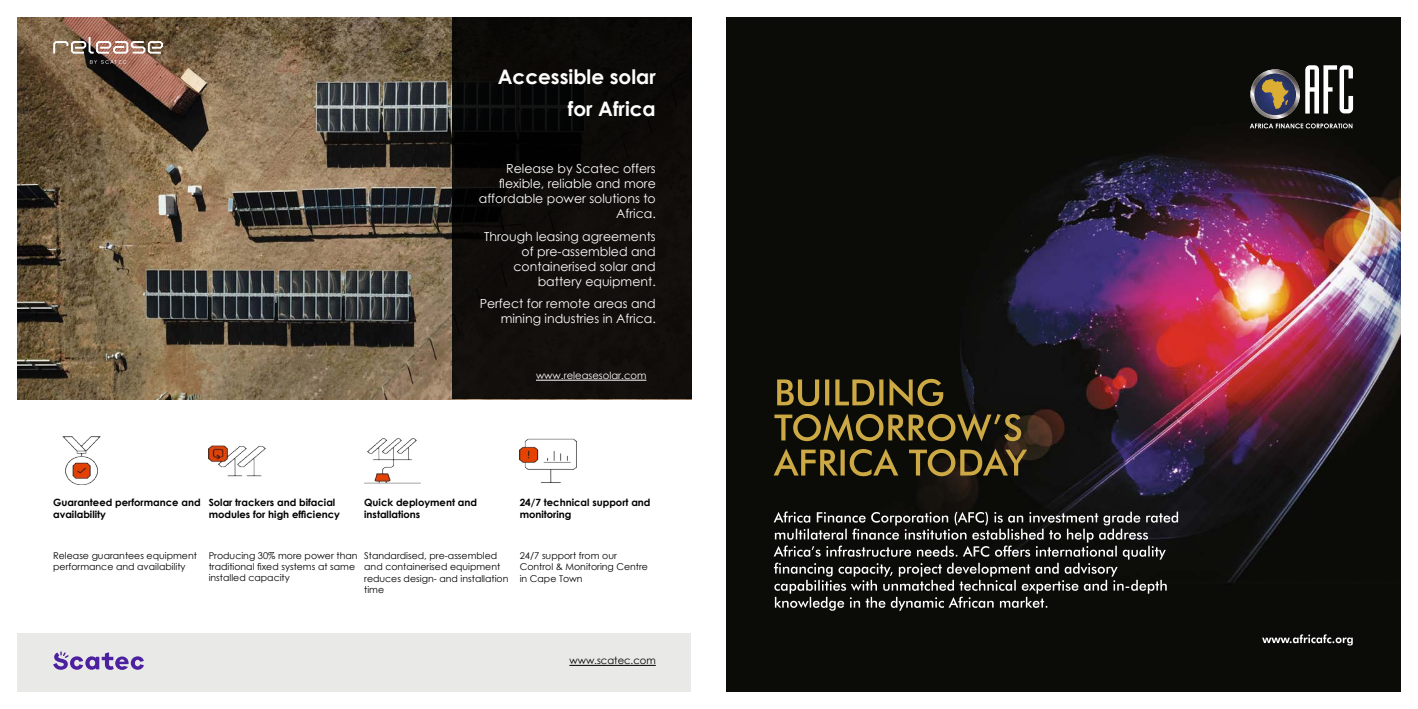
<style>
.page{position:relative;width:1418px;height:709px;background:#fff}
.page>*{position:absolute;margin:0;border:0;box-sizing:border-box;transform-origin:0 0}
.t1{font:700 20px/31.5px "Century Gothic";color:#fff;text-align:right}
.t2{font:12.5px/15px "Century Gothic";color:#fff;text-align:right}
.t3{font:700 10px/12px "Century Gothic";color:#000}
.t4{font:10px "Century Gothic";color:#fff}
.t5{font:10px "Century Gothic";color:#000}
.t6{font:9.38px/11.2px "Century Gothic";color:#000}
</style>
<div class="page">
<img style="left:726px;top:18px;width:674px;height:673px">
<svg style="left:773px;top:378px;width:254px;height:98px"></svg>
<svg style="left:773px;top:511px;width:405px;height:99px"></svg>
<svg style="left:1249px;top:65px;width:103px;height:63px"></svg>
<svg style="left:1262px;top:634px;width:90px;height:11px"></svg>
<div style="left:18px;top:632px;width:673px;height:59px;background:#e9eae8"></div>
<img style="left:18px;top:18px;width:434px;height:381px">
<svg style="left:53px;top:651px;width:91px;height:18px"></svg>
<img style="left:62px;top:436px;width:39px;height:48px">
<img style="left:364px;top:438px;width:57px;height:46px">
<img style="left:519px;top:438px;width:57px;height:45px">
<img style="left:209px;top:445px;width:56px;height:32px">
<svg style="left:90px;top:60px;width:36px;height:4px"></svg>
<svg style="left:53px;top:37px;width:110px;height:17px"></svg>
<hr style="left:569px;top:665px;width:87px;height:1px;background:#000">
<div style="left:452px;top:18px;width:239px;height:381px;background:linear-gradient(to right,#0b0a08,#100d0a)"></div>
<hr style="left:536px;top:380px;width:110px;height:1px;background:#fff">
<h1 class="t1" style="left:498px;top:60px;width:159px">Accessible solar for Africa</h1>
<h2 class="t2" style="left:479px;top:161px;width:178px">Release by Scatec offers flexible, reliable and more affordable power solutions to<br>Africa.</h2>
<h2 class="t2" style="left:484px;top:229px;width:173px">Through leasing agreements of pre-assembled and containerised solar and battery equipment.</h2>
<h2 class="t2" style="left:479px;top:296px;width:178px">Perfect for remote areas and mining industries in Africa.</h2>
<p class="t4" style="left:536px;top:368px;width:112px">www.releasesolar.com</p>
<p class="t3" style="left:53px;top:496px;width:149px">Guaranteed performance and availability</p>
<p class="t3" style="left:209px;top:496px;width:133px">Solar trackers and bifacial modules for high efficiency</p>
<p class="t3" style="left:364px;top:496px;width:114px">Quick deployment and installations</p>
<p class="t3" style="left:519px;top:496px;width:132px">24/7 technical support and monitoring</p>
<p class="t6" style="left:53px;top:550px;width:145px">Release guarantees equipment performance and availability</p>
<p class="t6" style="left:209px;top:550px;width:150px">Producing 30% more power than traditional fixed systems at same installed capacity</p>
<p class="t6" style="left:519px;top:550px;width:130px">24/7 support from our<br>Control &amp; Monitoring Centre in Cape Town</p>
<p class="t6" style="left:364px;top:550px;width:146px">Standardised, pre-assembled and containerised equipment reduces design- and installation time</p>
<p class="t5" style="left:569px;top:654px;width:88px">www.scatec.com</p>
</div>
